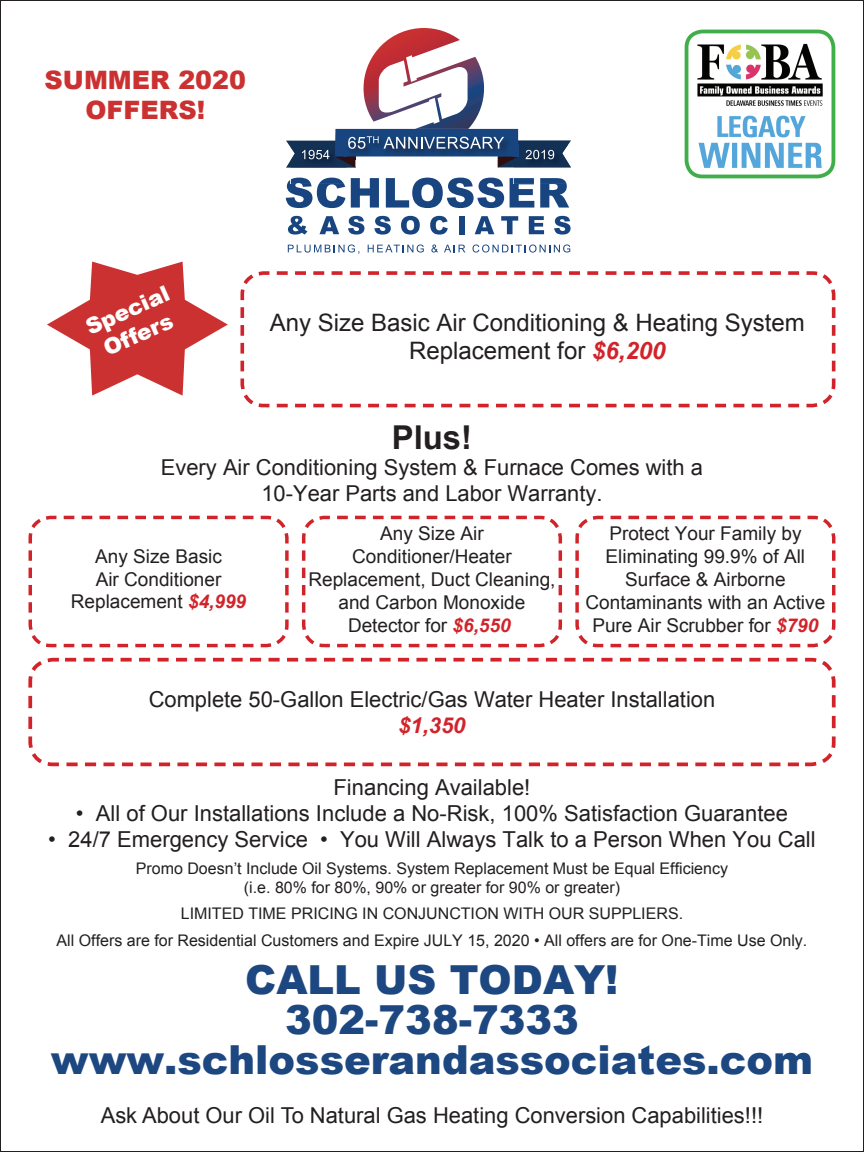
<style>
.page{position:relative;width:864px;height:1152px;background:#fff}
.page>*{position:absolute;margin:0;border:0;box-sizing:border-box;transform-origin:0 0}
.t1{font:900 40px/40px "Arial";color:#1c4780;text-align:center}
.t2{font:700 32.8px "Arial";color:#231f20}
.t3{font:900 25.4px/30.4px "Arial";color:#cb3131;text-align:center}
.t4{font:24px/28.8px "Arial";color:#231f20;text-align:center}
.t5{font:22px/26.4px "Arial";color:#231f20;text-align:center}
.t6{font:900 22px/26.4px "Arial";color:#fff;text-align:center}
.t7{font:italic 700 22px "Arial";color:#d1232a}
.t8{font:19px/22.8px "Arial";color:#231f20;text-align:center}
.t9{font:16px/19.2px "Arial";color:#231f20;text-align:center}
.s1{font-weight:700;font-style:italic;color:#d1232a}
</style>
<div class="page">
<svg style="left:47px;top:262px;width:181px;height:134px"></svg>
<svg style="left:28px;top:657px;width:808px;height:110px"></svg>
<svg style="left:358px;top:28px;width:131px;height:101px"></svg>
<svg style="left:286px;top:179px;width:59px;height:29px"></svg>
<svg style="left:351px;top:178px;width:28px;height:30px"></svg>
<svg style="left:386px;top:178px;width:118px;height:30px"></svg>
<svg style="left:510px;top:178px;width:24px;height:30px"></svg>
<svg style="left:540px;top:184px;width:29px;height:24px"></svg>
<svg style="left:288px;top:216px;width:19px;height:19px"></svg>
<svg style="left:320px;top:216px;width:19px;height:18px"></svg>
<svg style="left:348px;top:216px;width:16px;height:19px"></svg>
<svg style="left:374px;top:216px;width:17px;height:19px"></svg>
<svg style="left:401px;top:216px;width:19px;height:19px"></svg>
<svg style="left:430px;top:216px;width:18px;height:19px"></svg>
<div style="left:459px;top:216px;width:5px;height:18px;background:#184580"></div>
<svg style="left:475px;top:216px;width:19px;height:18px"></svg>
<svg style="left:501px;top:216px;width:17px;height:18px"></svg>
<svg style="left:529px;top:216px;width:15px;height:18px"></svg>
<svg style="left:554px;top:216px;width:17px;height:19px"></svg>
<svg style="left:288px;top:245px;width:71px;height:9px"></svg>
<svg style="left:368px;top:245px;width:56px;height:8px"></svg>
<svg style="left:431px;top:245px;width:7px;height:8px"></svg>
<svg style="left:444px;top:245px;width:21px;height:7px"></svg>
<svg style="left:473px;top:245px;width:97px;height:8px"></svg>
<div style="left:335px;top:129px;width:183px;height:27px;background:#184580"></div>
<img style="left:295px;top:177px;width:50px;height:7px">
<img style="left:291px;top:178px;width:53px;height:6px">
<img style="left:514px;top:178px;width:53px;height:6px">
<svg style="left:286px;top:136px;width:285px;height:32px"></svg>
<img style="left:684px;top:29px;width:152px;height:150px">
<svg style="left:28px;top:515px;width:261px;height:133px"></svg>
<svg style="left:301px;top:515px;width:262px;height:133px"></svg>
<svg style="left:575px;top:515px;width:261px;height:133px"></svg>
<svg style="left:240px;top:271px;width:596px;height:137px"></svg>
<p class="t3" style="left:45px;top:65px;width:203px">SUMMER 2020<br>OFFERS!</p>
<p class="t6" style="left:82px;top:316px;width:90px;rotate:-24deg">Special<br>Offers</p>
<p class="t4" style="left:270px;top:308px;width:536px">Any Size Basic Air Conditioning &amp; Heating System<br>Replacement for <span class="s1">$6,200</span></p>
<h2 class="t2" style="left:392px;top:419px;width:82px">Plus!</h2>
<p class="t5" style="left:161px;top:454px;width:544px">Every Air Conditioning System &amp; Furnace Comes with a<br>10-Year Parts and Labor Warranty.</p>
<p class="t8" style="left:71px;top:545px;width:177px">Any Size Basic<br>Air Conditioner<br>Replacement <span class="s1">$4,999</span></p>
<p class="t8" style="left:308px;top:522px;width:249px">Any Size Air<br>Conditioner/Heater<br>Replacement, Duct Cleaning, and Carbon Monoxide<br>Detector for <span class="s1">$6,550</span></p>
<p class="t8" style="left:586px;top:522px;width:241px">Protect Your Family by<br>Eliminating 99.9% of All<br>Surface &amp; Airborne<br>Contaminants with an Active<br>Pure Air Scrubber for <span class="s1">$790</span></p>
<p class="t5" style="left:149px;top:686px;width:568px">Complete 50-Gallon Electric/Gas Water Heater Installation</p>
<p class="t7" style="left:398px;top:711px;width:69px">$1,350</p>
<p class="t5" style="left:334px;top:774px;width:198px">Financing Available!</p>
<p class="t5" style="left:76px;top:800px;width:714px">• All of Our Installations Include a No-Risk, 100% Satisfaction Guarantee</p>
<p class="t5" style="left:48px;top:827px;width:769px">• 24/7 Emergency Service • You Will Always Talk to a Person When You Call</p>
<p class="t9" style="left:136px;top:859px;width:594px">Promo Doesn’t Include Oil Systems. System Replacement Must be Equal Efficiency (i.e. 80% for 80%, 90% or greater for 90% or greater)</p>
<p class="t9" style="left:57px;top:901px;width:752px;line-height:26.4px">LIMITED TIME PRICING IN CONJUNCTION WITH OUR SUPPLIERS.<br>All Offers are for Residential Customers and Expire JULY 15, 2020 • All offers are for One-Time Use Only.</p>
<h1 class="t1" style="left:51px;top:961px;width:764px">CALL US TODAY!<br>302-738-7333 www.schlosserandassociates.com</h1>
<p class="t5" style="left:101px;top:1102px;width:664px">Ask About Our Oil To Natural Gas Heating Conversion Capabilities!!!</p>
</div>
